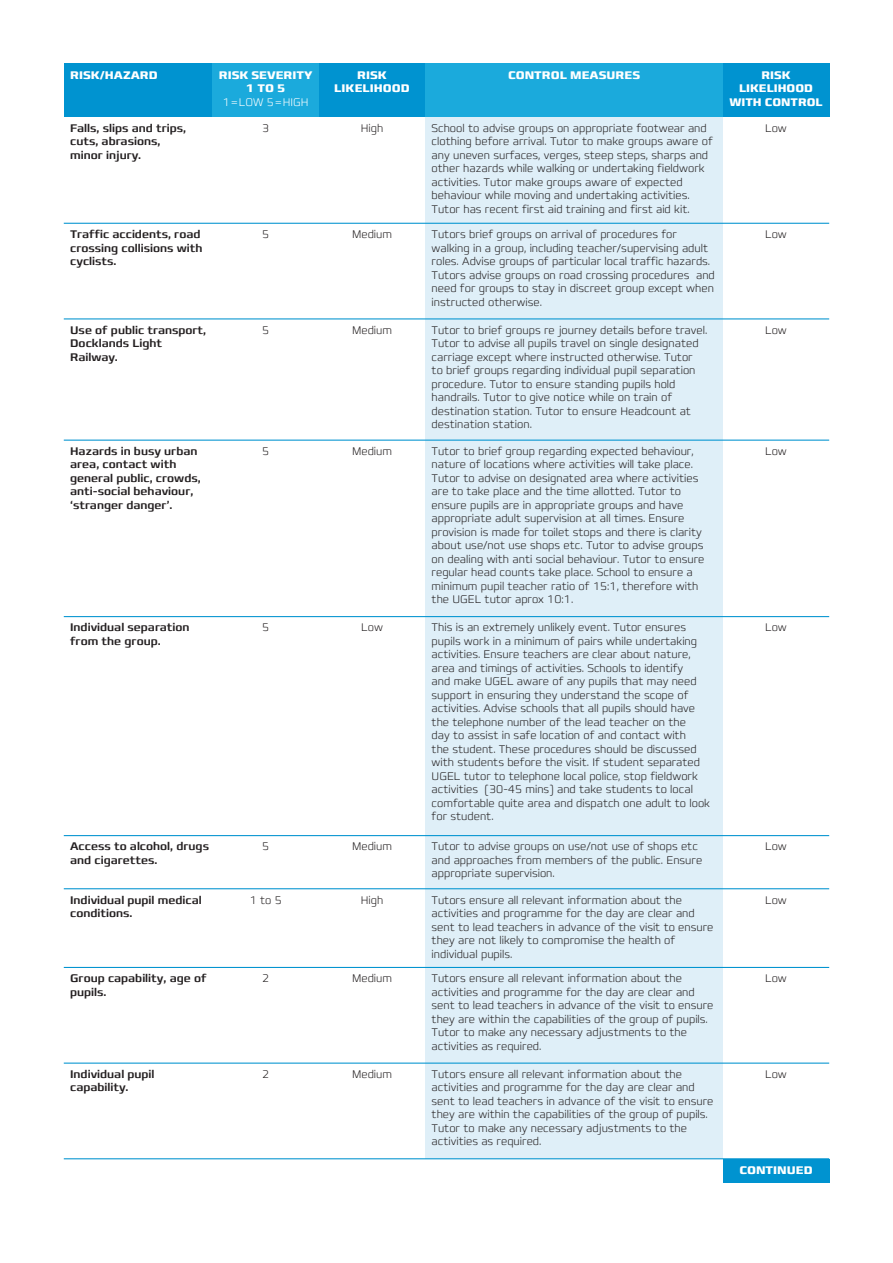
<style>
.page{position:relative;width:893px;height:1263px;background:#fff}
.page>*{position:absolute;margin:0;border:0;box-sizing:border-box;transform-origin:0 0}
.Tabletext{font:200 11.25px/13.5px "Francker Std";color:#231f20}
.Tabletitle{font:500 11.25px/13.5px "Francker Std";color:#231f20}
.Tablehead{font:700 11.25px/13.5px "Francker Std";color:#fff;text-align:center}
.Tabletext-2{font:500 11.25px/13.5px "Francker Std";color:#231f20}
.Tablehead-2{font:200 11.25px "Francker Std";color:#fff}
</style>
<div class="page">
<div style="left:64px;top:64px;width:149px;height:53px;background:#0093d0"></div>
<div style="left:213px;top:64px;width:106px;height:53px;background:#1baadc"></div>
<div style="left:319px;top:64px;width:106px;height:53px;background:#0093d0"></div>
<div style="left:425px;top:64px;width:298px;height:53px;background:#1baadc"></div>
<div style="left:425px;top:117px;width:298px;height:106px;background:#dfeff8"></div>
<div style="left:425px;top:223px;width:298px;height:96px;background:#dfeff8"></div>
<div style="left:425px;top:319px;width:298px;height:121px;background:#dfeff8"></div>
<div style="left:425px;top:440px;width:298px;height:177px;background:#dfeff8"></div>
<div style="left:425px;top:617px;width:298px;height:219px;background:#dfeff8"></div>
<div style="left:425px;top:836px;width:298px;height:53px;background:#dfeff8"></div>
<div style="left:425px;top:889px;width:298px;height:78px;background:#dfeff8"></div>
<div style="left:425px;top:967px;width:298px;height:96px;background:#dfeff8"></div>
<div style="left:425px;top:1063px;width:298px;height:96px;background:#dfeff8"></div>
<div style="left:723px;top:64px;width:106px;height:53px;background:#0093d0"></div>
<div style="left:723px;top:1159px;width:106px;height:23px;background:#0093d0"></div>
<hr style="left:64px;top:223px;width:765px;height:1px;background:#0093d0">
<hr style="left:64px;top:318px;width:765px;height:1px;background:#0093d0">
<hr style="left:64px;top:440px;width:765px;height:1px;background:#0093d0">
<hr style="left:64px;top:616px;width:765px;height:1px;background:#0093d0">
<hr style="left:64px;top:835px;width:765px;height:1px;background:#0093d0">
<hr style="left:64px;top:888px;width:765px;height:1px;background:#0093d0">
<hr style="left:64px;top:967px;width:765px;height:1px;background:#0093d0">
<hr style="left:64px;top:1062px;width:765px;height:2px;background:#0093d0">
<hr style="left:64px;top:1158px;width:765px;height:1px;background:#0093d0">
<p class="Tablehead" style="left:70px;top:68px;width:89px">RISK/HAZARD</p>
<p class="Tabletext-2" style="left:70px;top:121px;width:117px">Falls, slips and trips, cuts, abrasions, minor injury.</p>
<p class="Tablehead" style="left:219px;top:68px;width:95px">RISK SEVERITY<br>1 TO 5</p>
<p class="Tablehead-2" style="left:223px;top:95px;width:87px">1=LOW 5=HIGH</p>
<p class="Tabletext" style="left:262px;top:121px;width:9px">3</p>
<p class="Tablehead" style="left:334px;top:68px;width:77px">RISK<br>LIKELIHOOD</p>
<p class="Tabletext" style="left:361px;top:121px;width:24px">High</p>
<p class="Tabletitle" style="left:70px;top:227px;width:134px">Traffic accidents, road crossing collisions with cyclists.</p>
<p class="Tabletitle" style="left:70px;top:323px;width:138px">Use of public transport,<br>Docklands Light<br>Railway.</p>
<p class="Tabletext" style="left:262px;top:227px;width:9px">5</p>
<p class="Tabletext" style="left:262px;top:323px;width:9px">5</p>
<p class="Tabletext" style="left:352px;top:227px;width:42px">Medium</p>
<p class="Tabletext" style="left:352px;top:323px;width:42px">Medium</p>
<p class="Tabletitle" style="left:70px;top:444px;width:132px">Hazards in busy urban area, contact with general public, crowds, anti-social behaviour, ‘stranger danger’.</p>
<p class="Tabletext" style="left:262px;top:444px;width:9px">5</p>
<p class="Tabletext" style="left:352px;top:444px;width:42px">Medium</p>
<p class="Tabletitle" style="left:70px;top:621px;width:121px">Individual separation from the group.</p>
<p class="Tabletext" style="left:262px;top:621px;width:9px">5</p>
<p class="Tabletext" style="left:361px;top:621px;width:23px">Low</p>
<p class="Tabletitle" style="left:70px;top:840px;width:140px">Access to alcohol, drugs and cigarettes.</p>
<p class="Tabletitle" style="left:70px;top:893px;width:133px">Individual pupil medical conditions.</p>
<p class="Tabletext" style="left:262px;top:840px;width:9px">5</p>
<p class="Tabletext" style="left:250px;top:893px;width:34px">1 to 5</p>
<p class="Tabletext" style="left:352px;top:840px;width:42px">Medium</p>
<p class="Tabletext" style="left:361px;top:893px;width:24px">High</p>
<p class="Tabletitle" style="left:70px;top:971px;width:138px">Group capability, age of pupils.</p>
<p class="Tabletext" style="left:262px;top:971px;width:9px">2</p>
<p class="Tabletext" style="left:352px;top:971px;width:42px">Medium</p>
<p class="Tabletitle" style="left:70px;top:1067px;width:86px">Individual pupil capability.</p>
<p class="Tabletext" style="left:262px;top:1067px;width:9px">2</p>
<p class="Tabletext" style="left:352px;top:1067px;width:42px">Medium</p>
<p class="Tablehead" style="left:508px;top:68px;width:134px">CONTROL MEASURES</p>
<p class="Tabletext" style="left:432px;top:121px;width:283px">School to advise groups on appropriate footwear and clothing before arrival. Tutor to make groups aware of any uneven surfaces, verges, steep steps, sharps and other hazards while walking or undertaking fieldwork activities. Tutor make groups aware of expected behaviour while moving and undertaking activities.<br>Tutor has recent first aid training and first aid kit.</p>
<p class="Tabletext" style="left:432px;top:227px;width:285px">Tutors brief groups on arrival of procedures for walking in a group, including teacher/supervising adult roles. Advise groups of particular local traffic hazards.<br>Tutors advise groups on road crossing procedures and need for groups to stay in discreet group except when instructed otherwise.</p>
<p class="Tabletext" style="left:432px;top:323px;width:277px">Tutor to brief groups re journey details before travel.<br>Tutor to advise all pupils travel on single designated carriage except where instructed otherwise. Tutor<br>to brief groups regarding individual pupil separation procedure. Tutor to ensure standing pupils hold handrails. Tutor to give notice while on train of destination station. Tutor to ensure Headcount at destination station.</p>
<p class="Tabletext" style="left:432px;top:444px;width:274px">Tutor to brief group regarding expected behaviour, nature of locations where activities will take place.<br>Tutor to advise on designated area where activities are to take place and the time allotted. Tutor to ensure pupils are in appropriate groups and have appropriate adult supervision at all times. Ensure provision is made for toilet stops and there is clarity about use/not use shops etc. Tutor to advise groups on dealing with anti social behaviour. Tutor to ensure regular head counts take place. School to ensure a minimum pupil teacher ratio of 15:1, therefore with the UGEL tutor aprox 10:1.</p>
<p class="Tabletext" style="left:432px;top:621px;width:280px">This is an extremely unlikely event. Tutor ensures pupils work in a minimum of pairs while undertaking activities. Ensure teachers are clear about nature, area and timings of activities. Schools to identify<br>and make UGEL aware of any pupils that may need support in ensuring they understand the scope of activities. Advise schools that all pupils should have the telephone number of the lead teacher on the<br>day to assist in safe location of and contact with<br>the student. These procedures should be discussed with students before the visit. If student separated UGEL tutor to telephone local police, stop fieldwork activities (30-45 mins) and take students to local comfortable quite area and dispatch one adult to look for student.</p>
<p class="Tabletext" style="left:432px;top:840px;width:272px">Tutor to advise groups on use/not use of shops etc and approaches from members of the public. Ensure appropriate supervision.</p>
<p class="Tabletext" style="left:432px;top:893px;width:283px">Tutors ensure all relevant information about the activities and programme for the day are clear and sent to lead teachers in advance of the visit to ensure they are not likely to compromise the health of individual pupils.</p>
<p class="Tabletext" style="left:432px;top:971px;width:283px">Tutors ensure all relevant information about the activities and programme for the day are clear and sent to lead teachers in advance of the visit to ensure they are within the capabilities of the group of pupils.<br>Tutor to make any necessary adjustments to the activities as required.</p>
<p class="Tabletext" style="left:432px;top:1067px;width:283px">Tutors ensure all relevant information about the activities and programme for the day are clear and sent to lead teachers in advance of the visit to ensure they are within the capabilities of the group of pupils.<br>Tutor to make any necessary adjustments to the activities as required.</p>
<p class="Tablehead" style="left:729px;top:68px;width:95px">RISK<br>LIKELIHOOD<br>WITH CONTROL</p>
<p class="Tabletext" style="left:765px;top:121px;width:23px">Low</p>
<p class="Tabletext" style="left:765px;top:227px;width:23px">Low</p>
<p class="Tabletext" style="left:765px;top:323px;width:23px">Low</p>
<p class="Tabletext" style="left:765px;top:444px;width:23px">Low</p>
<p class="Tabletext" style="left:765px;top:621px;width:23px">Low</p>
<p class="Tabletext" style="left:765px;top:840px;width:23px">Low</p>
<p class="Tabletext" style="left:765px;top:893px;width:23px">Low</p>
<p class="Tabletext" style="left:765px;top:971px;width:23px">Low</p>
<p class="Tabletext" style="left:765px;top:1067px;width:23px">Low</p>
<p class="Tablehead" style="left:739px;top:1163px;width:75px">CONTINUED</p>
</div>
